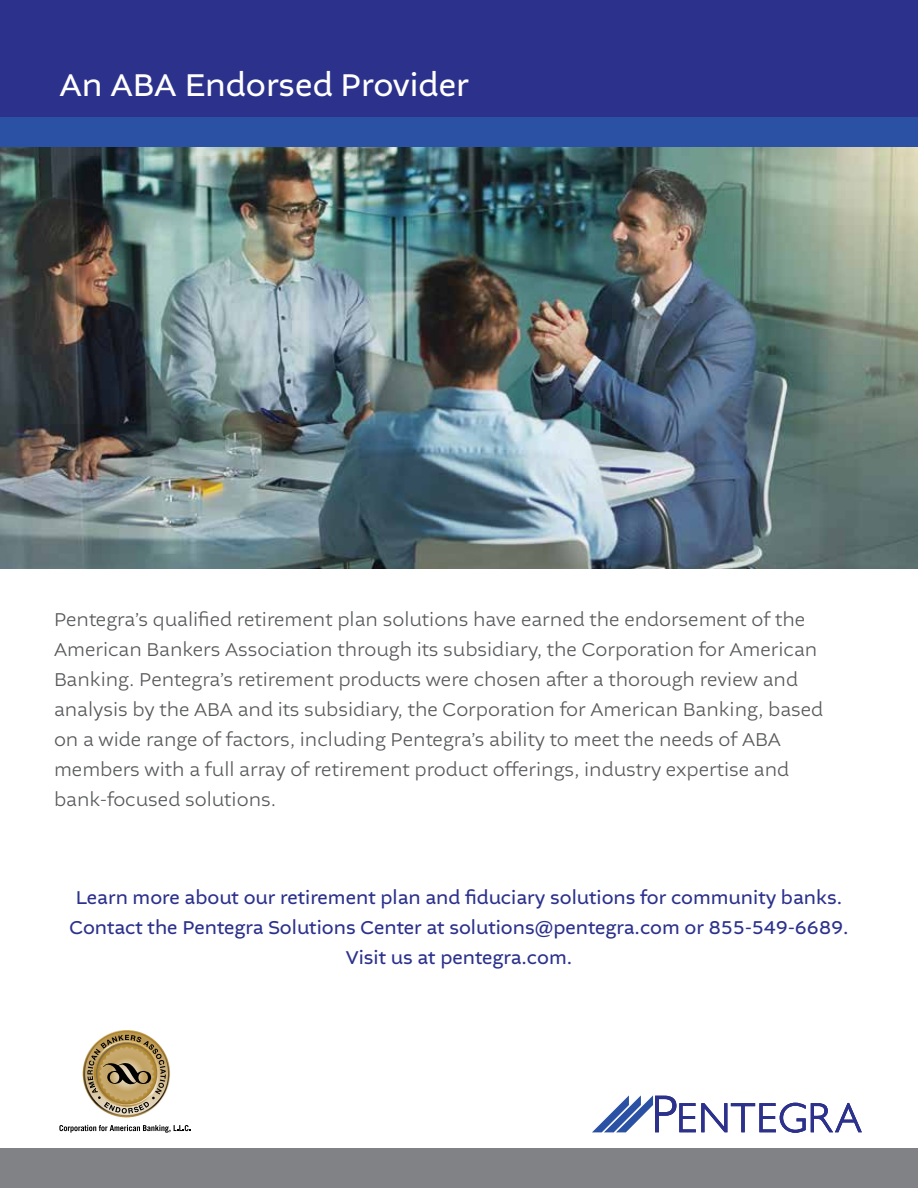
<style>
.page{position:relative;width:918px;height:1188px;background:#fff}
.page>*{position:absolute;margin:0;border:0;box-sizing:border-box;transform-origin:0 0}
.t1{font:33px "Altivo";color:#fff}
.t2{font:300 19.5px/30px "Altivo";color:#58595b}
.t3{font:19.5px/30px "Altivo";color:#2c318c;text-align:center}
</style>
<div class="page">
<img style="left:0;top:147px;width:918px;height:421px">
<div style="left:0;top:85px;width:918px;height:62px;background:#2a51a3"></div>
<div style="left:0;top:0;width:918px;height:117px;background:#2c318c"></div>
<svg style="left:592px;top:1095px;width:270px;height:38px"></svg>
<svg style="left:59px;top:1125px;width:131px;height:8px"></svg>
<svg style="left:83px;top:1030px;width:87px;height:87px"></svg>
<div style="left:0;top:1149px;width:918px;height:39px;background:#808285"></div>
<h1 class="t1" style="left:59px;top:64px;width:411px">An ABA Endorsed Provider</h1>
<p class="t2" style="left:54px;top:605px;width:771px">Pentegra’s qualified retirement plan solutions have earned the endorsement of the American Bankers Association through its subsidiary, the Corporation for American Banking. Pentegra’s retirement products were chosen after a thorough review and analysis by the ABA and its subsidiary, the Corporation for American Banking, based on a wide range of factors, including Pentegra’s ability to meet the needs of ABA members with a full array of retirement product offerings, industry expertise and bank-focused solutions.</p>
<p class="t3" style="left:69px;top:882px;width:781px">Learn more about our retirement plan and fiduciary solutions for community banks.<br>Contact the Pentegra Solutions Center at solutions@pentegra.com or 855-549-6689.<br>Visit us at pentegra.com.</p>
</div>
